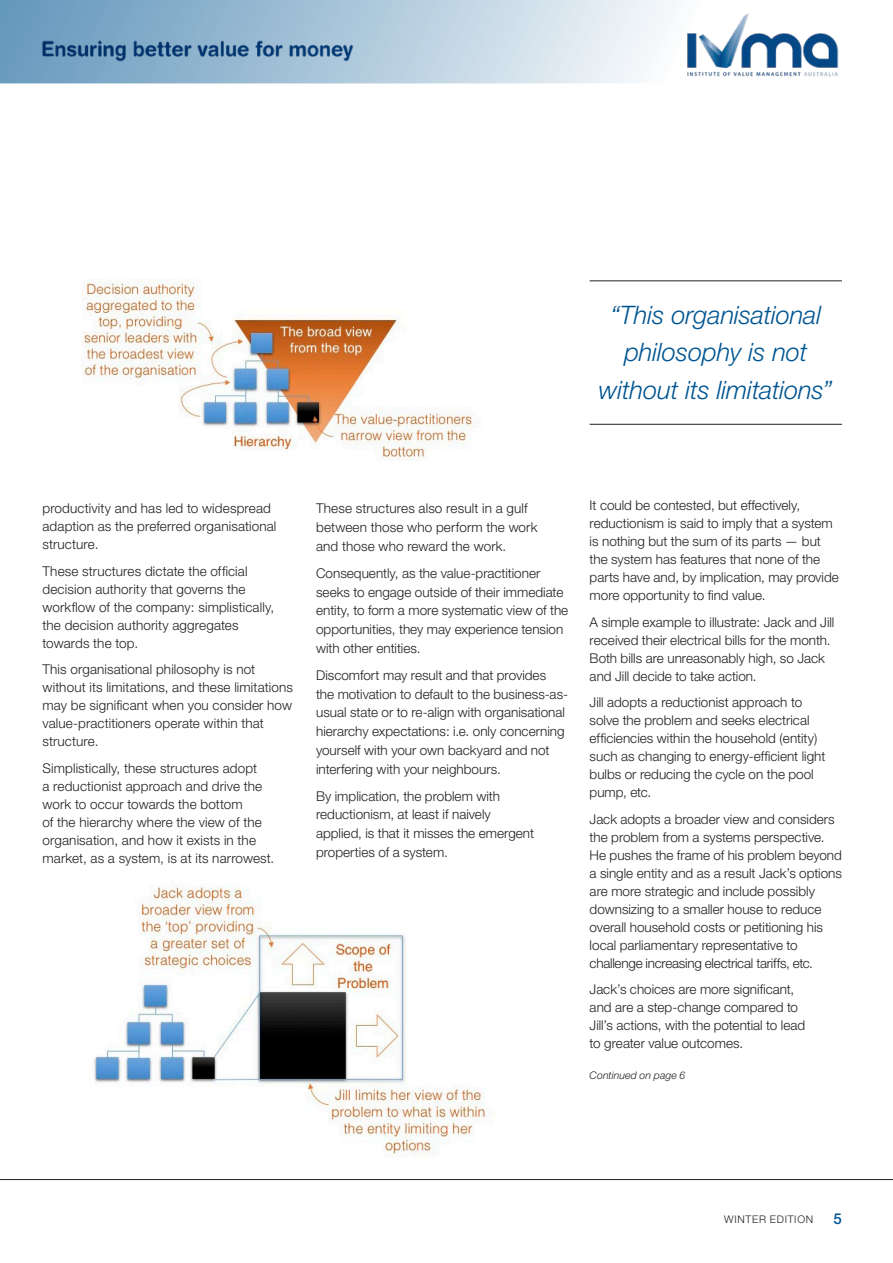
<style>
.page{position:relative;width:893px;height:1263px;background:#fff}
.page>*{position:absolute;margin:0;border:0;box-sizing:border-box;transform-origin:0 0}
.Breakout{font:italic 300 25.5px/37.5px "Helvetica Neue CE";letter-spacing:-.005em;color:#005592;text-align:center}
.t1{font:500 15px "Helvetica Neue CE";color:#005592}
.Body{font:300 13.5px/18px "Helvetica Neue CE";color:#231f20}
.Body-2{font:italic 300 10.5px "Helvetica Neue CE";letter-spacing:.005em;color:#231f20}
.t2{font:300 10.5px "Helvetica Neue CE";letter-spacing:.065em;color:#231f20}
</style>
<div class="page">
<svg style="left:0;top:0;width:696px;height:83px"></svg>
<hr style="left:0;top:1179px;width:893px;height:1px;background:#231f20">
<img style="left:685px;top:12px;width:153px;height:64px">
<img style="left:38px;top:30px;width:317px;height:31px">
<img style="left:83px;top:279px;width:389px;height:182px">
<img style="left:94px;top:885px;width:392px;height:269px">
<hr style="left:590px;top:281px;width:252px;height:1px;background:#231f20">
<hr style="left:590px;top:424px;width:252px;height:1px;background:#231f20">
<p class="Breakout" style="left:599px;top:296px;width:235px">“This organisational philosophy is not without its limitations”</p>
<p class="Body" style="left:43px;top:499px;width:235px">productivity and has led to widespread adaption as the preferred organisational structure.</p>
<p class="Body" style="left:43px;top:562px;width:233px">These structures dictate the official decision authority that governs the workflow of the company: simplistically, the decision authority aggregates towards the top.</p>
<p class="Body" style="left:43px;top:660px;width:252px">This organisational philosophy is not without its limitations, and these limitations may be significant when you consider how value-practitioners operate within that structure.</p>
<p class="Body" style="left:43px;top:759px;width:233px">Simplistically, these structures adopt<br>a reductionist approach and drive the work to occur towards the bottom<br>of the hierarchy where the view of the organisation, and how it exists in the market, as a system, is at its narrowest.</p>
<p class="Body" style="left:316px;top:499px;width:223px;line-height:18.8px">These structures also result in a gulf between those who perform the work and those who reward the work.</p>
<p class="Body" style="left:316px;top:564px;width:254px;line-height:18.8px">Consequently, as the value-practitioner seeks to engage outside of their immediate entity, to form a more systematic view of the opportunities, they may experience tension with other entities.</p>
<p class="Body" style="left:316px;top:666px;width:253px;line-height:18.8px">Discomfort may result and that provides<br>the motivation to default to the business-as&shy;usual state or to re-align with organisational hierarchy expectations: i.e. only concerning yourself with your own backyard and not interfering with your neighbours.</p>
<p class="Body" style="left:316px;top:786px;width:220px;line-height:18.8px">By implication, the problem with reductionism, at least if naively applied, is that it misses the emergent properties of a system.</p>
<p class="Body" style="left:590px;top:496px;width:251px">It could be contested, but effectively, reductionism is said to imply that a system is nothing but the sum of its parts — but the system has features that none of the parts have and, by implication, may provide more opportunity to find value.</p>
<p class="Body" style="left:590px;top:613px;width:246px">A simple example to illustrate: Jack and Jill received their electrical bills for the month.<br>Both bills are unreasonably high, so Jack and Jill decide to take action.</p>
<p class="Body" style="left:590px;top:693px;width:237px">Jill adopts a reductionist approach to solve the problem and seeks electrical efficiencies within the household (entity) such as changing to energy-efficient light bulbs or reducing the cycle on the pool pump, etc.</p>
<p class="Body" style="left:590px;top:810px;width:254px">Jack adopts a broader view and considers the problem from a systems perspective.<br>He pushes the frame of his problem beyond a single entity and as a result Jack’s options are more strategic and include possibly downsizing to a smaller house to reduce overall household costs or petitioning his local parliamentary representative to challenge increasing electrical tariffs, etc.</p>
<p class="Body" style="left:590px;top:980px;width:217px">Jack’s choices are more significant, and are a step-change compared to Jill’s actions, with the potential to lead to greater value outcomes.</p>
<p class="Body-2" style="left:590px;top:1069px;width:97px">Continued on page 6</p>
<p class="t2" style="left:724px;top:1213px;width:91px">WINTER EDITION</p>
<p class="t1" style="left:834px;top:1209px;width:10px">5</p>
</div>
